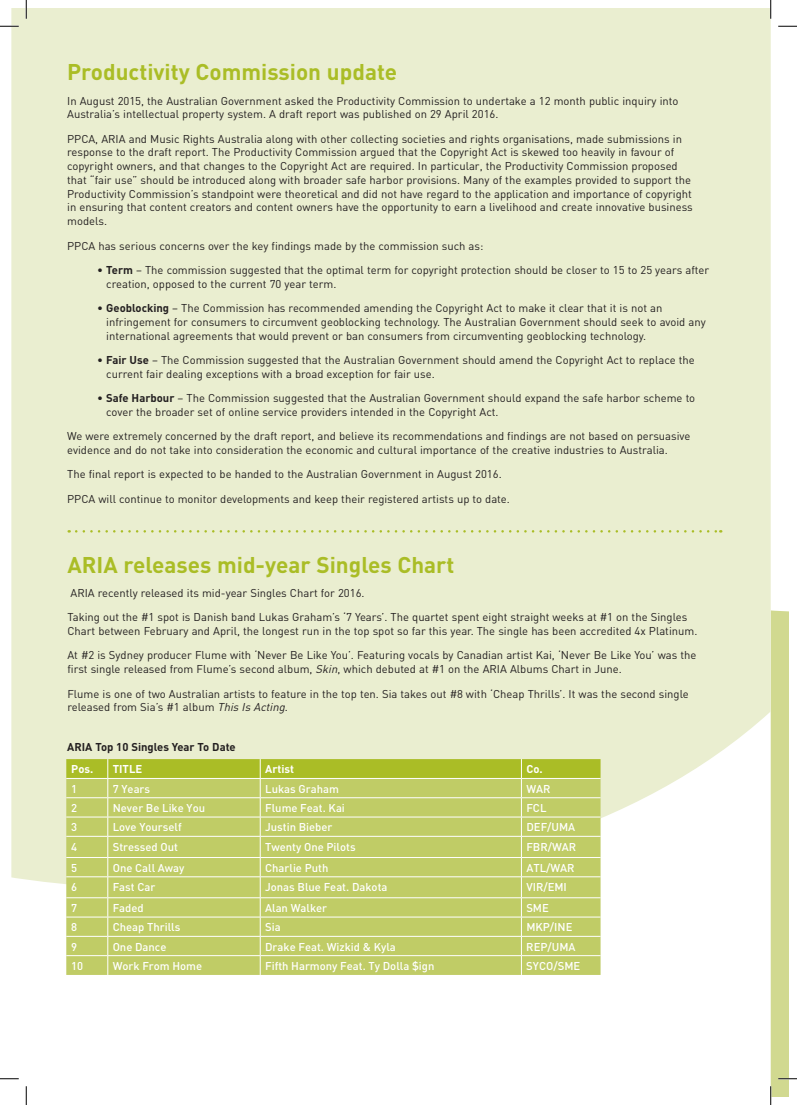
<style>
.page{position:relative;width:797px;height:1105px;background:#fff}
.page>*{position:absolute;margin:0;border:0;box-sizing:border-box;transform-origin:0 0}
.t1{font:700 22.5px "DIN";color:#aabd26}
.t2{font:11.25px/13.8px "DIN";color:#231f20}
.t3{font:500 11.25px "DIN";color:#fff}
.t4{font:700 11.25px "DIN";color:#231f20}
.t5{font:700 11.25px "DIN";color:#fff}
.s1{font-weight:700}
.s2{font-style:italic}
</style>
<div class="page">
<div style="left:11px;top:9px;width:759px;height:951px;background:#eaeed0"></div>
<svg style="left:76px;top:530px;width:645px;height:3px;background:#dce3ac"></svg>
<svg style="left:66px;top:759px;width:534px;height:216px;background:#becb62"></svg>
<hr style="left:66px;top:778px;width:42px;height:1px;background:#fff">
<hr style="left:108px;top:778px;width:152px;height:1px;background:#fff">
<hr style="left:260px;top:778px;width:261px;height:1px;background:#fff">
<hr style="left:521px;top:778px;width:79px;height:1px;background:#fff">
<hr style="left:66px;top:955px;width:42px;height:1px;background:#fff">
<hr style="left:108px;top:955px;width:152px;height:1px;background:#fff">
<hr style="left:260px;top:955px;width:261px;height:1px;background:#fff">
<hr style="left:521px;top:955px;width:79px;height:1px;background:#fff">
<hr style="left:66px;top:797px;width:42px;height:1px;background:#fff">
<hr style="left:108px;top:797px;width:152px;height:1px;background:#fff">
<hr style="left:260px;top:797px;width:261px;height:1px;background:#fff">
<hr style="left:521px;top:797px;width:79px;height:1px;background:#fff">
<hr style="left:66px;top:817px;width:42px;height:1px;background:#fff">
<hr style="left:108px;top:817px;width:152px;height:1px;background:#fff">
<hr style="left:260px;top:817px;width:261px;height:1px;background:#fff">
<hr style="left:521px;top:817px;width:79px;height:1px;background:#fff">
<hr style="left:66px;top:836px;width:42px;height:1px;background:#fff">
<hr style="left:108px;top:836px;width:152px;height:1px;background:#fff">
<hr style="left:260px;top:836px;width:261px;height:1px;background:#fff">
<hr style="left:521px;top:836px;width:79px;height:1px;background:#fff">
<hr style="left:66px;top:857px;width:42px;height:1px;background:#fff">
<hr style="left:108px;top:857px;width:152px;height:1px;background:#fff">
<hr style="left:260px;top:857px;width:261px;height:1px;background:#fff">
<hr style="left:521px;top:857px;width:79px;height:1px;background:#fff">
<hr style="left:66px;top:876px;width:42px;height:1px;background:#fff">
<hr style="left:108px;top:876px;width:152px;height:1px;background:#fff">
<hr style="left:260px;top:876px;width:261px;height:1px;background:#fff">
<hr style="left:521px;top:876px;width:79px;height:1px;background:#fff">
<hr style="left:66px;top:897px;width:42px;height:1px;background:#fff">
<hr style="left:108px;top:897px;width:152px;height:1px;background:#fff">
<hr style="left:260px;top:897px;width:261px;height:1px;background:#fff">
<hr style="left:521px;top:897px;width:79px;height:1px;background:#fff">
<hr style="left:66px;top:917px;width:42px;height:1px;background:#fff">
<hr style="left:108px;top:917px;width:152px;height:1px;background:#fff">
<hr style="left:260px;top:917px;width:261px;height:1px;background:#fff">
<hr style="left:521px;top:917px;width:79px;height:1px;background:#fff">
<hr style="left:66px;top:936px;width:42px;height:1px;background:#fff">
<hr style="left:108px;top:936px;width:152px;height:1px;background:#fff">
<hr style="left:260px;top:936px;width:261px;height:1px;background:#fff">
<hr style="left:521px;top:936px;width:79px;height:1px;background:#fff">
<svg style="left:0;top:25px;width:19px;height:2px"></svg>
<svg style="left:778px;top:25px;width:19px;height:2px"></svg>
<svg style="left:0;top:1078px;width:19px;height:1px"></svg>
<svg style="left:25px;top:0;width:2px;height:19px"></svg>
<svg style="left:25px;top:1086px;width:2px;height:19px"></svg>
<svg style="left:770px;top:0;width:1px;height:19px"></svg>
<svg style="left:770px;top:472px;width:27px;height:633px"></svg>
<h1 class="t1" style="left:67px;top:57px;width:331px">Productivity Commission update</h1>
<p class="t2" style="left:67px;top:93px;width:613px">In August 2015, the Australian Government asked the Productivity Commission to undertake a 12 month public inquiry into<br>Australia’s intellectual property system. A draft report was published on 29 April 2016.</p>
<p class="t2" style="left:67px;top:131px;width:627px">PPCA, ARIA and Music Rights Australia along with other collecting societies and rights organisations, made submissions in response to the draft report. The Productivity Commission argued that the Copyright Act is skewed too heavily in favour of copyright owners, and that changes to the Copyright Act are required. In particular, the Productivity Commission proposed that “fair use” should be introduced along with broader safe harbor provisions. Many of the examples provided to support the Productivity Commission’s standpoint were theoretical and did not have regard to the application and importance of copyright in ensuring that content creators and content owners have the opportunity to earn a livelihood and create innovative business models.</p>
<p class="t2" style="left:67px;top:238px;width:418px">PPCA has serious concerns over the key findings made by the commission such as:</p>
<p class="t2" style="left:106px;top:263px;width:604px;text-indent:-9px">• <span class="s1">Term</span> – The commission suggested that the optimal term for copyright protection should be closer to 15 to 25 years after creation, opposed to the current 70 year term.</p>
<p class="t2" style="left:106px;top:301px;width:601px;text-indent:-9px">• <span class="s1">Geoblocking</span> – The Commission has recommended amending the Copyright Act to make it clear that it is not an infringement for consumers to circumvent geoblocking technology. The Australian Government should seek to avoid any international agreements that would prevent or ban consumers from circumventing geoblocking technology.</p>
<p class="t2" style="left:106px;top:353px;width:590px;text-indent:-9px">• <span class="s1">Fair Use</span> – The Commission suggested that the Australian Government should amend the Copyright Act to replace the current fair dealing exceptions with a broad exception for fair use.</p>
<p class="t2" style="left:106px;top:391px;width:590px;text-indent:-9px">• <span class="s1">Safe Harbour</span> – The Commission suggested that the Australian Government should expand the safe harbor scheme to cover the broader set of online service providers intended in the Copyright Act.</p>
<p class="t2" style="left:67px;top:429px;width:625px">We were extremely concerned by the draft report, and believe its recommendations and findings are not based on persuasive evidence and do not take into consideration the economic and cultural importance of the creative industries to Australia.</p>
<p class="t2" style="left:67px;top:462px;width:444px;line-height:24.4px">The final report is expected to be handed to the Australian Government in August 2016.<br>PPCA will continue to monitor developments and keep their registered artists up to date.</p>
<h1 class="t1" style="left:67px;top:550px;width:388px">ARIA releases mid-year Singles Chart</h1>
<p class="t2" style="left:67px;top:580px;width:621px;line-height:24.4px">ARIA recently released its mid-year Singles Chart for 2016.<br>Taking out the #1 spot is Danish band Lukas Graham’s ‘7 Years’. The quartet spent eight straight weeks at #1 on the Singles</p>
<p class="t2" style="left:67px;top:619px;width:631px;line-height:24.4px">Chart between February and April, the longest run in the top spot so far this year. The single has been accredited 4x Platinum.<br>At #2 is Sydney producer Flume with ‘Never Be Like You’. Featuring vocals by Canadian artist Kai, ‘Never Be Like You’ was the</p>
<p class="t2" style="left:67px;top:657px;width:622px;line-height:24.4px">first single released from Flume’s second album, <span class="s2">Skin</span>, which debuted at #1 on the ARIA Albums Chart in June.<br>Flume is one of two Australian artists to feature in the top ten. Sia takes out #8 with ‘Cheap Thrills’. It was the second single</p>
<p class="t2" style="left:67px;top:700px;width:222px">released from Sia’s #1 album <span class="s2">This Is Acting</span>.</p>
<p class="t4" style="left:67px;top:740px;width:170px">ARIA Top 10 Singles Year To Date</p>
<p class="t5" style="left:71px;top:762px;width:24px">Pos.</p>
<p class="t5" style="left:113px;top:762px;width:31px">TITLE</p>
<p class="t5" style="left:265px;top:762px;width:30px">Artist</p>
<p class="t5" style="left:526px;top:762px;width:18px">Co.</p>
<p class="t3" style="left:71px;top:781px;width:7px">1</p>
<p class="t3" style="left:113px;top:781px;width:39px">7 Years</p>
<p class="t3" style="left:265px;top:781px;width:75px">Lukas Graham</p>
<p class="t3" style="left:526px;top:781px;width:26px">WAR</p>
<p class="t3" style="left:71px;top:801px;width:7px">2</p>
<p class="t3" style="left:113px;top:801px;width:94px">Never Be Like You</p>
<p class="t3" style="left:265px;top:801px;width:81px">Flume Feat. Kai</p>
<p class="t3" style="left:526px;top:801px;width:22px">FCL</p>
<p class="t3" style="left:71px;top:820px;width:7px">3</p>
<p class="t3" style="left:113px;top:820px;width:70px">Love Yourself</p>
<p class="t3" style="left:265px;top:820px;width:69px">Justin Bieber</p>
<p class="t3" style="left:526px;top:820px;width:50px">DEF/UMA</p>
<p class="t3" style="left:71px;top:839px;width:7px">4</p>
<p class="t3" style="left:113px;top:839px;width:67px">Stressed Out</p>
<p class="t3" style="left:265px;top:839px;width:92px">Twenty One Pilots</p>
<p class="t3" style="left:526px;top:839px;width:51px">FBR/WAR</p>
<p class="t3" style="left:71px;top:860px;width:7px">5</p>
<p class="t3" style="left:113px;top:860px;width:73px">One Call Away</p>
<p class="t3" style="left:265px;top:860px;width:65px">Charlie Puth</p>
<p class="t3" style="left:526px;top:860px;width:50px">ATL/WAR</p>
<p class="t3" style="left:71px;top:880px;width:7px">6</p>
<p class="t3" style="left:113px;top:880px;width:44px">Fast Car</p>
<p class="t3" style="left:265px;top:880px;width:124px">Jonas Blue Feat. Dakota</p>
<p class="t3" style="left:526px;top:880px;width:42px">VIR/EMI</p>
<p class="t3" style="left:71px;top:901px;width:7px">7</p>
<p class="t3" style="left:113px;top:901px;width:33px">Faded</p>
<p class="t3" style="left:265px;top:901px;width:64px">Alan Walker</p>
<p class="t3" style="left:526px;top:901px;width:24px">SME</p>
<p class="t3" style="left:71px;top:920px;width:7px">8</p>
<p class="t3" style="left:113px;top:920px;width:69px">Cheap Thrills</p>
<p class="t3" style="left:265px;top:920px;width:17px">Sia</p>
<p class="t3" style="left:526px;top:920px;width:48px">MKP/INE</p>
<p class="t3" style="left:71px;top:939px;width:7px">9</p>
<p class="t3" style="left:113px;top:939px;width:55px">One Dance</p>
<p class="t3" style="left:265px;top:939px;width:132px">Drake Feat. Wizkid &amp; Kyla</p>
<p class="t3" style="left:526px;top:939px;width:51px">REP/UMA</p>
<p class="t3" style="left:71px;top:959px;width:13px">10</p>
<p class="t3" style="left:113px;top:959px;width:91px">Work From Home</p>
<p class="t3" style="left:265px;top:959px;width:171px">Fifth Harmony Feat. Ty Dolla $ign</p>
<p class="t3" style="left:526px;top:959px;width:55px">SYCO/SME</p>
</div>
